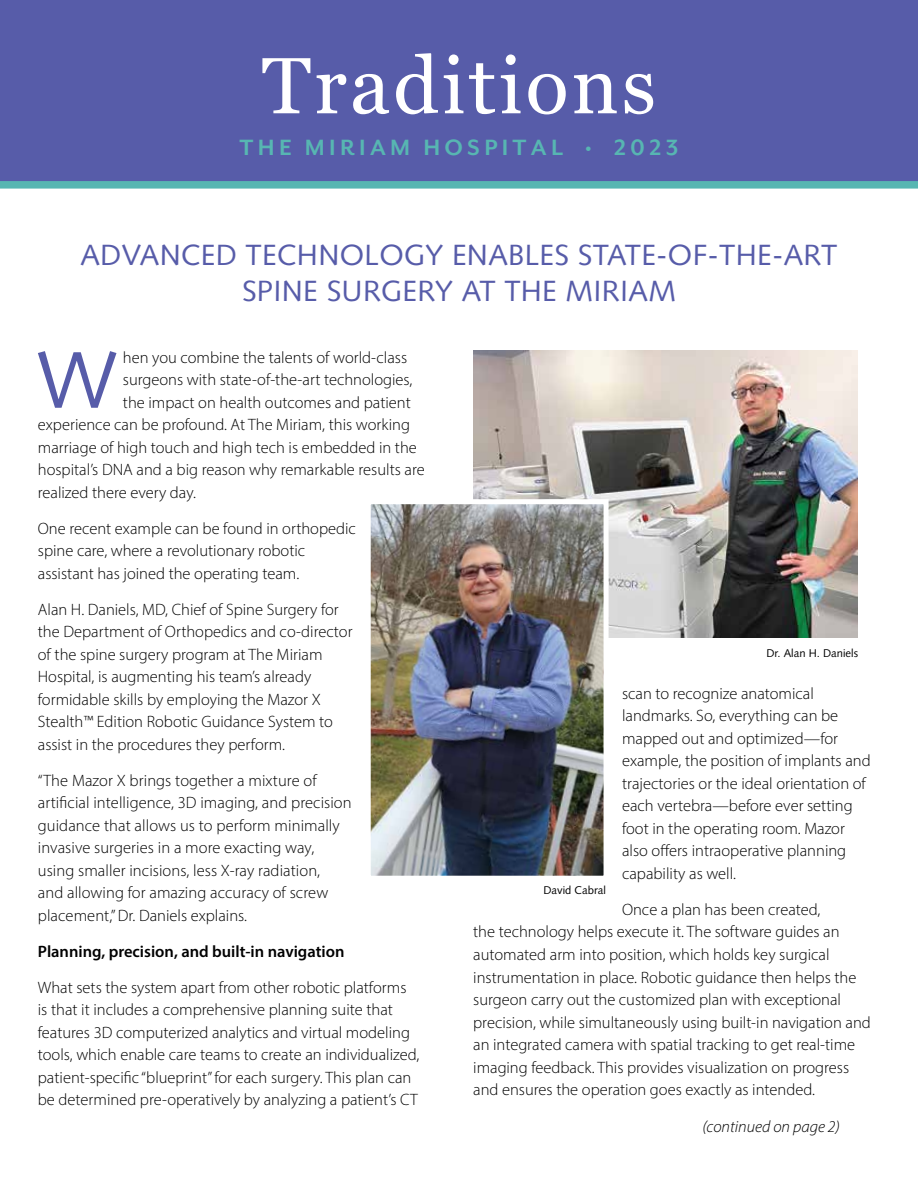
<style>
.page{position:relative;width:918px;height:1188px;background:#fff}
.page>*{position:absolute;margin:0;border:0;box-sizing:border-box;transform-origin:0 0}
.t1{font:80.25px "Syntax";color:#575ca9}
.t2{font:79.5px "Georgia";letter-spacing:.04em;color:#fff}
.t3{font:29.25px/35.1px "Syntax";letter-spacing:.01em;color:#575ca9;text-align:center}
.t4{font:700 25.5px "Mr Eaves San OT";letter-spacing:.17em;color:#57b6b2}
.t5{font:300 16.5px/22.5px "Myriad Pro";color:#000}
.t6{font:600 16.5px "Myriad Pro";color:#000}
.t7{font:italic 300 16.5px "Myriad Pro";color:#000}
.t8{font:11.25px "Syntax";color:#000}
</style>
<div class="page">
<div style="left:0;top:0;width:918px;height:189px;background:#575ca9"></div>
<img style="left:473px;top:350px;width:384px;height:287px">
<img style="left:372px;top:505px;width:231px;height:370px">
<div style="left:366px;top:499px;width:243px;height:382px;border:5px solid #fff"></div>
<h2 class="t2" style="left:262px;top:28px;width:396px">Traditions</h2>
<h3 class="t4" style="left:240px;top:133px;width:440px">THE MIRIAM HOSPITAL • 2023</h3>
<h3 class="t3" style="left:80px;top:238px;width:759px">ADVANCED TECHNOLOGY ENABLES STATE-OF-THE-ART<br>SPINE SURGERY AT THE MIRIAM</h3>
<h1 class="t1" style="left:37px;top:333px;width:82px">W</h1>
<p class="t5" style="left:123px;top:346px;width:286px">hen you combine the talents of world-class</p>
<p class="t5" style="left:123px;top:368px;width:291px">surgeons with state-of-the-art technologies,</p>
<p class="t5" style="left:123px;top:391px;width:289px">the impact on health outcomes and patient</p>
<p class="t5" style="left:38px;top:413px;width:374px">experience can be profound. At The Miriam, this working</p>
<p class="t5" style="left:38px;top:436px;width:381px">marriage of high touch and high tech is embedded in the</p>
<p class="t5" style="left:38px;top:458px;width:388px">hospital’s DNA and a big reason why remarkable results are</p>
<p class="t5" style="left:38px;top:481px;width:160px">realized there every day.</p>
<p class="t5" style="left:38px;top:517px;width:320px">One recent example can be found in orthopedic spine care, where a revolutionary robotic assistant has joined the operating team.</p>
<p class="t5" style="left:38px;top:598px;width:316px">Alan H. Daniels, MD, Chief of Spine Surgery for the Department of Orthopedics and co-director of the spine surgery program at The Miriam Hospital, is augmenting his team’s already formidable skills by employing the Mazor X Stealth™ Edition Robotic Guidance System to assist in the procedures they perform.</p>
<p class="t5" style="left:38px;top:769px;width:315px">“The Mazor X brings together a mixture of artificial intelligence, 3D imaging, and precision guidance that allows us to perform minimally invasive surgeries in a more exacting way, using smaller incisions, less X-ray radiation,<br>and allowing for amazing accuracy of screw placement,” Dr. Daniels explains.</p>
<p class="t6" style="left:38px;top:941px;width:308px">Planning, precision, and built-in navigation</p>
<p class="t5" style="left:38px;top:976px;width:383px">What sets the system apart from other robotic platforms is that it includes a comprehensive planning suite that features 3D computerized analytics and virtual modeling tools, which enable care teams to create an individualized, patient-specific “blueprint” for each surgery. This plan can be determined pre-operatively by analyzing a patient’s CT</p>
<p class="t8" style="left:767px;top:647px;width:93px">Dr. Alan H. Daniels</p>
<p class="t5" style="left:622px;top:682px;width:250px">scan to recognize anatomical landmarks. So, everything can be mapped out and optimized—for example, the position of implants and trajectories or the ideal orientation of each vertebra—before ever setting foot in the operating room. Mazor also offers intraoperative planning capability as well.</p>
<p class="t5" style="left:473px;top:898px;width:399px;text-indent:149px">Once a plan has been created,<br>the technology helps execute it. The software guides an automated arm into position, which holds key surgical instrumentation in place. Robotic guidance then helps the surgeon carry out the customized plan with exceptional precision, while simultaneously using built-in navigation and an integrated camera with spatial tracking to get real-time imaging feedback. This provides visualization on progress and ensures the operation goes exactly as intended.</p>
<p class="t8" style="left:543px;top:884px;width:64px">David Cabral</p>
<p class="t7" style="left:702px;top:1116px;width:139px">(continued on page 2)</p>
</div>
